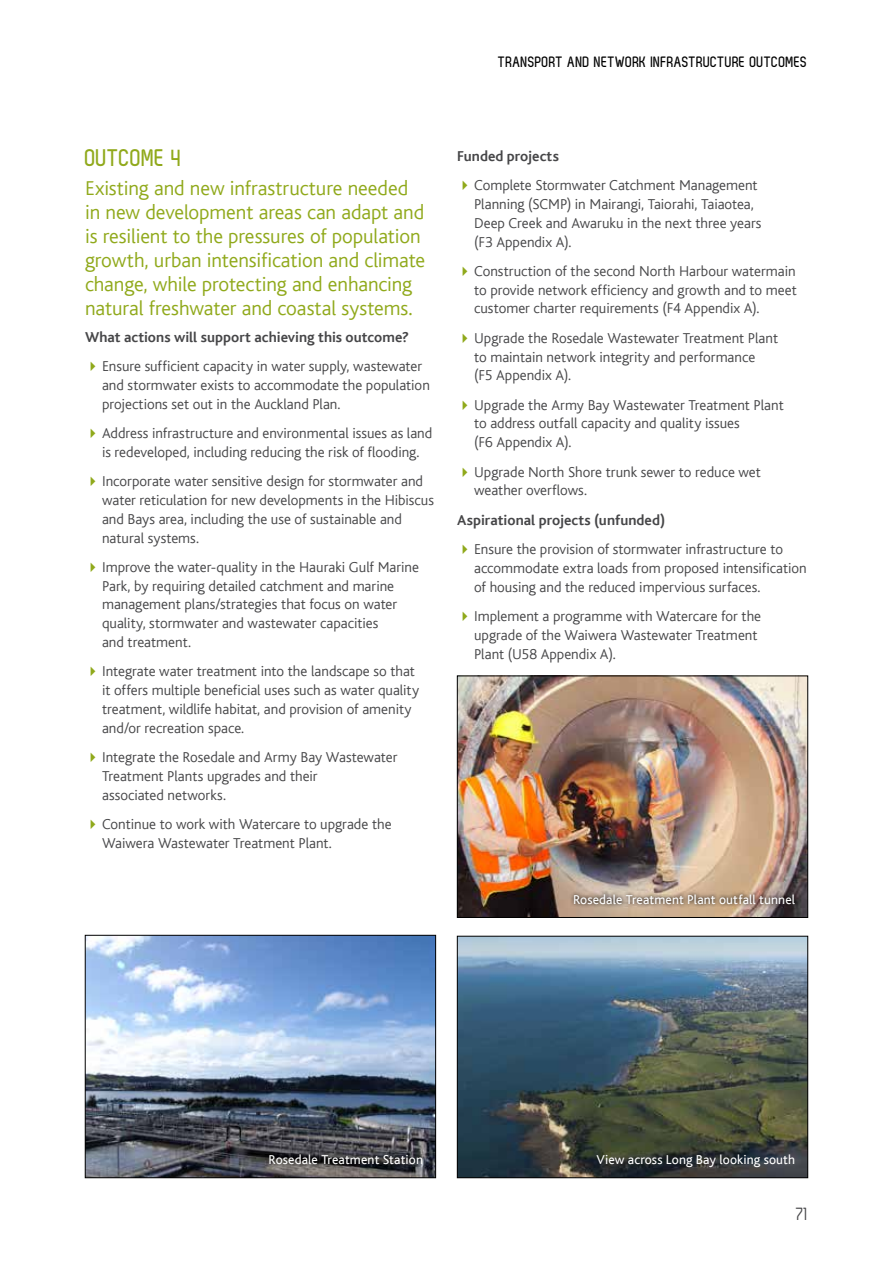
<style>
.page{position:relative;width:893px;height:1263px;background:#fff}
.page>*{position:absolute;margin:0;border:0;box-sizing:border-box;transform-origin:0 0}
.t1{font:700 24px "AC Zag";color:#90a91b}
.t2{font:300 21px/24px "AC Bliss";letter-spacing:-.005em;color:#90a91b}
.t3{font:18px "AC Zag";color:#464648}
.t4{font:300 15px/18.8px "AC Bliss";color:#464648}
.t5{font:700 15px "AC Bliss";letter-spacing:.005em;color:#464648}
.t6{font:700 15px "AC Zag";letter-spacing:.01em;color:#000}
.t7{font:13.5px "AC Bliss";letter-spacing:.01em;color:#fff}
</style>
<div class="page">
<img style="left:87px;top:937px;width:347px;height:239px">
<div style="left:85px;top:935px;width:351px;height:243px;border:1px solid #000"></div>
<img style="left:459px;top:678px;width:347px;height:238px">
<div style="left:457px;top:676px;width:351px;height:242px;border:1px solid #000"></div>
<img style="left:459px;top:938px;width:347px;height:238px">
<div style="left:457px;top:936px;width:351px;height:242px;border:1px solid #000"></div>
<svg style="left:265px;top:1150px;width:162px;height:18px;background:#39383b"></svg>
<svg style="left:570px;top:890px;width:229px;height:18px;background:#9d8977"></svg>
<p class="t6" style="left:498px;top:54px;width:311px">TRANSPORT AND NETWORK INFRASTRUCTURE OUTCOMES</p>
<h1 class="t1" style="left:85px;top:145px;width:99px">OUTCOME 4</h1>
<p class="t2" style="left:85px;top:176px;width:342px">Existing and new infrastructure needed in new development areas can adapt and is resilient to the pressures of population growth, urban intensification and climate change, while protecting and enhancing natural freshwater and coastal systems.</p>
<p class="t5" style="left:85px;top:329px;width:326px">What actions will support achieving this outcome?</p>
<p class="t4" style="left:102px;top:357px;width:329px">Ensure sufficient capacity in water supply, wastewater and stormwater exists to accommodate the population projections set out in the Auckland Plan.</p>
<p class="t4" style="left:102px;top:424px;width:332px">Address infrastructure and environmental issues as land is redeveloped, including reducing the risk of flooding.</p>
<p class="t4" style="left:102px;top:472px;width:333px">Incorporate water sensitive design for stormwater and water reticulation for new developments in the Hibiscus and Bays area, including the use of sustainable and natural systems.</p>
<p class="t4" style="left:102px;top:558px;width:319px">Improve the water-quality in the Hauraki Gulf Marine Park, by requiring detailed catchment and marine management plans/strategies that focus on water quality, stormwater and wastewater capacities<br>and treatment.</p>
<p class="t4" style="left:102px;top:662px;width:319px">Integrate water treatment into the landscape so that it offers multiple beneficial uses such as water quality treatment, wildlife habitat, and provision of amenity and/or recreation space.</p>
<p class="t4" style="left:102px;top:748px;width:297px">Integrate the Rosedale and Army Bay Wastewater<br>Treatment Plants upgrades and their<br>associated networks.</p>
<p class="t4" style="left:102px;top:815px;width:291px">Continue to work with Watercare to upgrade the<br>Waiwera Wastewater Treatment Plant.</p>
<p class="t5" style="left:457px;top:148px;width:103px">Funded projects</p>
<p class="t4" style="left:474px;top:176px;width:289px">Complete Stormwater Catchment Management Planning (SCMP) in Mairangi, Taiorahi, Taiaotea, Deep Creek and Awaruku in the next three years (F3 Appendix A).</p>
<p class="t4" style="left:474px;top:262px;width:324px;text-align:justify">Construction of the second North Harbour watermain to provide network efficiency and growth and to meet customer charter requirements (F4 Appendix A).</p>
<p class="t4" style="left:474px;top:329px;width:305px">Upgrade the Rosedale Wastewater Treatment Plant to maintain network integrity and performance<br>(F5 Appendix A).</p>
<p class="t4" style="left:474px;top:396px;width:311px">Upgrade the Army Bay Wastewater Treatment Plant to address outfall capacity and quality issues<br>(F6 Appendix A).</p>
<p class="t4" style="left:474px;top:463px;width:288px">Upgrade North Shore trunk sewer to reduce wet weather overflows.</p>
<p class="t5" style="left:457px;top:512px;width:210px">Aspirational projects (unfunded)</p>
<p class="t4" style="left:474px;top:540px;width:334px">Ensure the provision of stormwater infrastructure to accommodate extra loads from proposed intensification of housing and the reduced impervious surfaces.</p>
<p class="t4" style="left:474px;top:607px;width:289px">Implement a programme with Watercare for the upgrade of the Waiwera Wastewater Treatment<br>Plant (U58 Appendix A).</p>
<p class="t7" style="left:573px;top:892px;width:224px">Rosedale Treatment Plant outfall tunnel</p>
<p class="t7" style="left:269px;top:1152px;width:156px">Rosedale Treatment Station</p>
<p class="t7" style="left:597px;top:1152px;width:200px">View across Long Bay looking south</p>
<p class="t3" style="left:796px;top:1204px;width:13px">71</p>
</div>
